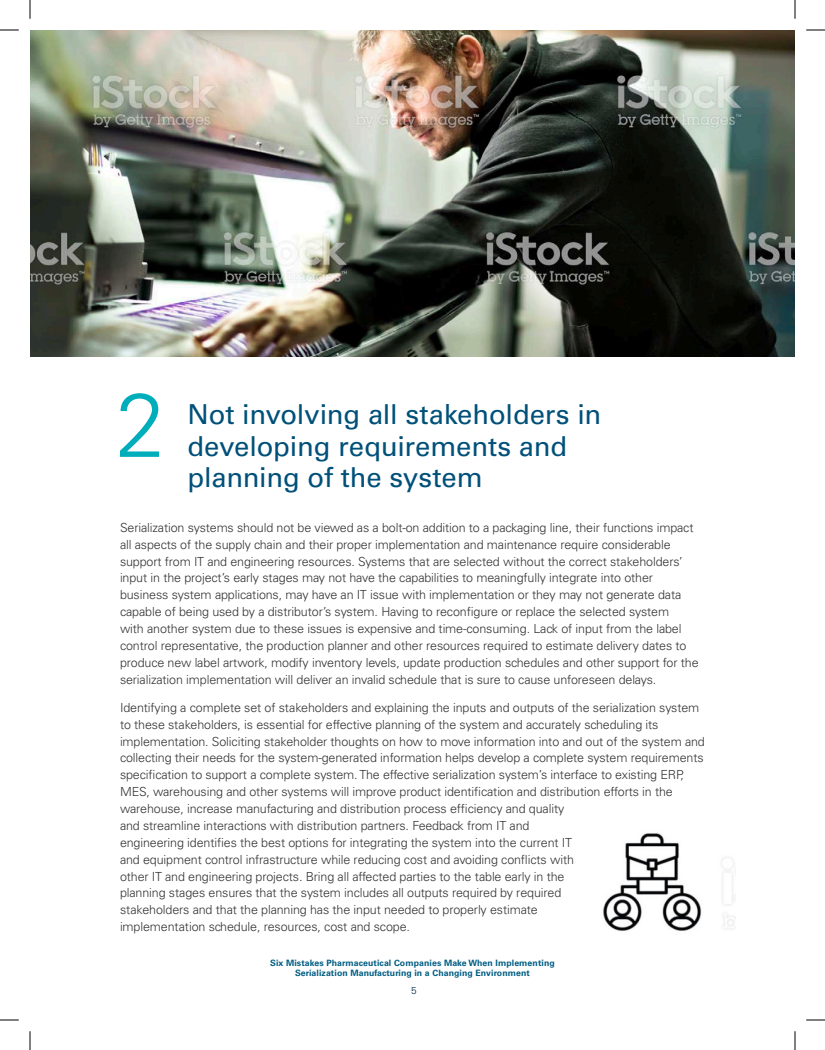
<style>
.page{position:relative;width:825px;height:1050px;background:#fff}
.page>*{position:absolute;margin:0;border:0;box-sizing:border-box;transform-origin:0 0}
.t1{font:300 90px "Univers LT Std";color:#00adbb}
.t2{font:27.5px/31.2px "Univers LT Std";letter-spacing:-.005em;color:#005079}
.t3{font:300 12.5px/16.9px "Univers";letter-spacing:-.01em;color:#333}
.t4{font:300 10px "Univers";color:#002b49}
.t5{font:700 8.75px/10.5px "Univers";letter-spacing:.01em;color:#005d83;text-align:center}
</style>
<div class="page">
<img style="left:30px;top:30px;width:765px;height:327px">
<img style="left:603px;top:833px;width:132px;height:98px">
<svg style="left:0;top:29px;width:19px;height:2px"></svg>
<svg style="left:806px;top:29px;width:19px;height:2px"></svg>
<svg style="left:0;top:1019px;width:19px;height:2px"></svg>
<svg style="left:806px;top:1019px;width:19px;height:2px"></svg>
<svg style="left:29px;top:0;width:2px;height:19px"></svg>
<svg style="left:29px;top:1031px;width:2px;height:19px"></svg>
<svg style="left:794px;top:0;width:2px;height:19px"></svg>
<svg style="left:794px;top:1031px;width:2px;height:19px"></svg>
<p class="t1" style="left:115px;top:371px;width:52px">2</p>
<p class="t2" style="left:188px;top:399px;width:415px">Not involving all stakeholders in developing requirements and planning of the system</p>
<p class="t3" style="left:120px;top:519px;width:580px">Serialization systems should not be viewed as a bolt-on addition to a packaging line, their functions impact all aspects of the supply chain and their proper implementation and maintenance require considerable support from IT and engineering resources. Systems that are selected without the correct stakeholders’ input in the project’s early stages may not have the capabilities to meaningfully integrate into other business system applications, may have an IT issue with implementation or they may not generate data capable of being used by a distributor’s system. Having to reconfigure or replace the selected system<br>with another system due to these issues is expensive and time-consuming. Lack of input from the label control representative, the production planner and other resources required to estimate delivery dates to produce new label artwork, modify inventory levels, update production schedules and other support for the serialization implementation will deliver an invalid schedule that is sure to cause unforeseen delays.</p>
<p class="t3" style="left:120px;top:699px;width:586px">Identifying a complete set of stakeholders and explaining the inputs and outputs of the serialization system to these stakeholders, is essential for effective planning of the system and accurately scheduling its implementation. Soliciting stakeholder thoughts on how to move information into and out of the system and collecting their needs for the system-generated information helps develop a complete system requirements specification to support a complete system. The effective serialization system’s interface to existing ERP, MES, warehousing and other systems will improve product identification and distribution efforts in the warehouse, increase manufacturing and distribution process efficiency and quality<br>and streamline interactions with distribution partners. Feedback from IT and<br>engineering identifies the best options for integrating the system into the current IT<br>and equipment control infrastructure while reducing cost and avoiding conflicts with<br>other IT and engineering projects. Bring all affected parties to the table early in the<br>planning stages ensures that the system includes all outputs required by required<br>stakeholders and that the planning has the input needed to properly estimate<br>implementation schedule, resources, cost and scope.</p>
<p class="t5" style="left:270px;top:958px;width:286px">Six Mistakes Pharmaceutical Companies Make When Implementing<br>Serialization Manufacturing in a Changing Environment</p>
<p class="t4" style="left:411px;top:984px;width:7px">5</p>
</div>
